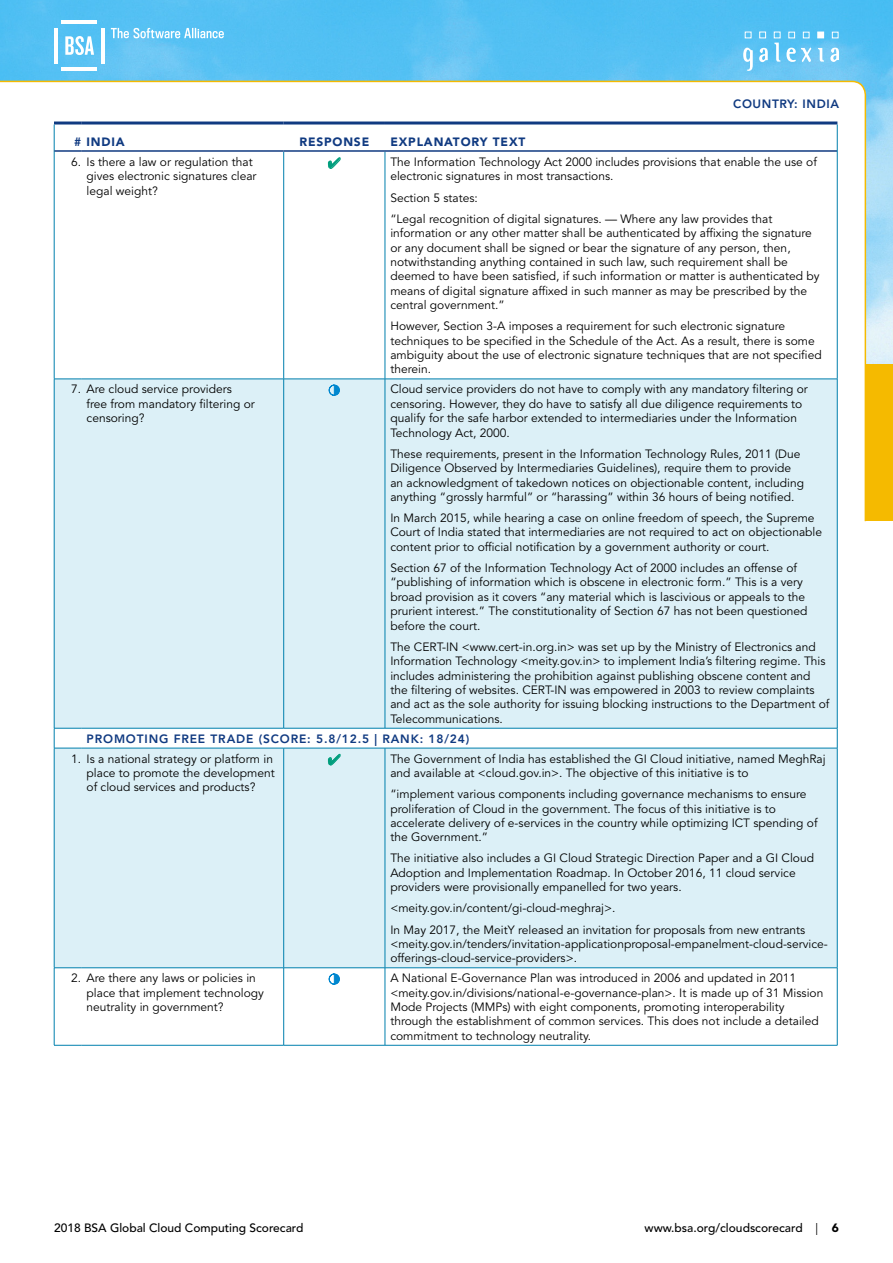
<style>
.page{position:relative;width:893px;height:1263px;background:#fff}
.page>*{position:absolute;margin:0;border:0;box-sizing:border-box;transform-origin:0 0}
.t1{font:12px/14.4px "Avenir LT Std";color:#000}
.t2{font:500 12px "Avenir LT Std";color:#000}
.t3{font:800 12px "Avenir LT Std";letter-spacing:.07em;color:#103a81}
.t4{font:900 12px "Avenir LT Std";letter-spacing:.07em;color:#103a81}
.s1{font-weight:400}
.s2{font-weight:900}
</style>
<div class="page">
<img style="left:0;top:0;width:893px;height:364px">
<hr style="left:101px;top:28px;width:4px;height:35px;background:#fff">
<hr style="left:62px;top:20px;width:35px;height:4px;background:#fff">
<hr style="left:54px;top:28px;width:3px;height:35px;background:#fff">
<hr style="left:62px;top:68px;width:35px;height:3px;background:#fff">
<svg style="left:65px;top:28px;width:159px;height:27px"></svg>
<svg style="left:818px;top:48px;width:6px;height:14px"></svg>
<svg style="left:830px;top:48px;width:9px;height:14px"></svg>
<svg style="left:832px;top:32px;width:6px;height:6px"></svg>
<div style="left:817px;top:32px;width:7px;height:6px;border:1px solid #fff"></div>
<svg style="left:743px;top:32px;width:68px;height:39px"></svg>
<div style="left:865px;top:364px;width:28px;height:157px;background:#f5ba00"></div>
<svg style="left:0;top:80px;width:867px;height:443px"></svg>
<div style="left:55px;top:380px;width:782px;height:587px;background:#dcf0f7"></div>
<hr style="left:283px;top:152px;width:1px;height:227px;background:#007fad">
<hr style="left:385px;top:152px;width:1px;height:227px;background:#007fad">
<hr style="left:283px;top:968px;width:1px;height:77px;background:#007fad">
<hr style="left:385px;top:968px;width:1px;height:77px;background:#007fad">
<hr style="left:283px;top:379px;width:1px;height:349px;background:#007fad">
<hr style="left:385px;top:379px;width:1px;height:349px;background:#007fad">
<hr style="left:283px;top:748px;width:1px;height:219px;background:#007fad">
<hr style="left:385px;top:748px;width:1px;height:219px;background:#007fad">
<hr style="left:54px;top:151px;width:1px;height:228px;background:#007fad">
<hr style="left:54px;top:968px;width:1px;height:77px;background:#007fad">
<hr style="left:54px;top:122px;width:27px;height:3px;background:#103a81">
<hr style="left:81px;top:122px;width:203px;height:3px;background:#103a81">
<hr style="left:284px;top:122px;width:101px;height:3px;background:#103a81">
<hr style="left:385px;top:122px;width:452px;height:3px;background:#103a81">
<svg style="left:54px;top:125px;width:1px;height:25px"></svg>
<hr style="left:54px;top:150px;width:27px;height:2px;background:#103a81">
<hr style="left:81px;top:150px;width:203px;height:2px;background:#103a81">
<hr style="left:284px;top:150px;width:101px;height:2px;background:#103a81">
<hr style="left:385px;top:150px;width:452px;height:2px;background:#103a81">
<svg style="left:837px;top:125px;width:1px;height:26px"></svg>
<svg style="left:55px;top:379px;width:26px;height:1px"></svg>
<hr style="left:54px;top:379px;width:1px;height:349px;background:#007fad">
<hr style="left:81px;top:379px;width:203px;height:1px;background:#007fad">
<hr style="left:284px;top:379px;width:101px;height:1px;background:#007fad">
<hr style="left:385px;top:379px;width:452px;height:1px;background:#007fad">
<hr style="left:81px;top:728px;width:203px;height:1px;background:#007fad">
<hr style="left:284px;top:728px;width:101px;height:1px;background:#007fad">
<hr style="left:385px;top:728px;width:452px;height:1px;background:#007fad">
<svg style="left:837px;top:728px;width:1px;height:20px"></svg>
<svg style="left:54px;top:728px;width:27px;height:21px"></svg>
<hr style="left:54px;top:748px;width:1px;height:219px;background:#007fad">
<hr style="left:81px;top:748px;width:203px;height:1px;background:#007fad">
<hr style="left:284px;top:748px;width:101px;height:1px;background:#007fad">
<hr style="left:385px;top:748px;width:452px;height:1px;background:#007fad">
<svg style="left:54px;top:967px;width:27px;height:1px"></svg>
<hr style="left:81px;top:967px;width:203px;height:1px;background:#007fad">
<hr style="left:284px;top:967px;width:101px;height:1px;background:#007fad">
<hr style="left:385px;top:967px;width:452px;height:1px;background:#007fad">
<svg style="left:54px;top:1045px;width:27px;height:1px"></svg>
<hr style="left:81px;top:1045px;width:203px;height:1px;background:#007fad">
<hr style="left:284px;top:1045px;width:101px;height:1px;background:#007fad">
<hr style="left:385px;top:1045px;width:452px;height:1px;background:#007fad">
<hr style="left:837px;top:151px;width:1px;height:228px;background:#007fad">
<hr style="left:837px;top:379px;width:1px;height:349px;background:#007fad">
<hr style="left:837px;top:748px;width:1px;height:219px;background:#007fad">
<hr style="left:837px;top:968px;width:1px;height:77px;background:#007fad">
<svg style="left:328px;top:384px;width:12px;height:12px"></svg>
<svg style="left:328px;top:973px;width:12px;height:12px"></svg>
<svg style="left:328px;top:157px;width:13px;height:12px"></svg>
<svg style="left:328px;top:753px;width:13px;height:13px"></svg>
<p class="t3" style="left:733px;top:97px;width:38px">COUNTRY</p>
<p class="t3" style="left:794px;top:97px;width:46px">: INDIA</p>
<p class="t4" style="left:74px;top:134px;width:52px"># INDIA</p>
<p class="t4" style="left:299px;top:134px;width:71px">RESPONSE</p>
<p class="t4" style="left:390px;top:134px;width:137px">EXPLANATORY TEXT</p>
<p class="t1" style="left:87px;top:155px;width:171px;text-indent:-15px">6. Is there a law or regulation that gives electronic signatures clear legal weight?</p>
<p class="t1" style="left:390px;top:155px;width:428px">The Information Technology Act 2000 includes provisions that enable the use of electronic signatures in most transactions.</p>
<p class="t1" style="left:390px;top:187px;width:383px;line-height:21.1px">Section 5 states:<br>“Legal recognition of digital signatures. — Where any law provides that</p>
<p class="t1" style="left:390px;top:226px;width:431px">information or any other matter shall be authenticated by affixing the signature or any document shall be signed or bear the signature of any person, then, notwithstanding anything contained in such law, such requirement shall be deemed to have been satisfied, if such information or matter is authenticated by means of digital signature affixed in such manner as may be prescribed by the central government.”</p>
<p class="t1" style="left:390px;top:319px;width:433px">However, Section 3-A imposes a requirement for such electronic signature techniques to be specified in the Schedule of the Act. As a result, there is some ambiguity about the use of electronic signature techniques that are not specified therein.</p>
<p class="t1" style="left:87px;top:382px;width:170px;text-indent:-15px">7. Are cloud service providers free from mandatory filtering or censoring?</p>
<p class="t1" style="left:390px;top:382px;width:419px">Cloud service providers do not have to comply with any mandatory filtering or censoring. However, they do have to satisfy all due diligence requirements to qualify for the safe harbor extended to intermediaries under the Information Technology Act, 2000.</p>
<p class="t1" style="left:390px;top:447px;width:415px">These requirements, present in the Information Technology Rules, 2011 (Due Diligence Observed by Intermediaries Guidelines), require them to provide an acknowledgment of takedown notices on objectionable content, including anything “grossly harmful” or “harassing” within 36 hours of being notified.</p>
<p class="t1" style="left:390px;top:511px;width:433px">In March 2015, while hearing a case on online freedom of speech, the Supreme<br>Court of India stated that intermediaries are not required to act on objectionable content prior to official notification by a government authority or court.</p>
<p class="t1" style="left:390px;top:561px;width:419px">Section 67 of the Information Technology Act of 2000 includes an offense of “publishing of information which is obscene in electronic form.” This is a very broad provision as it covers “any material which is lascivious or appeals to the prurient interest.” The constitutionality of Section 67 has not been questioned before the court.</p>
<p class="t1" style="left:390px;top:640px;width:441px">The CERT-IN &lt;www.cert-in.org.in&gt; was set up by the Ministry of Electronics and Information Technology &lt;meity.gov.in&gt; to implement India’s filtering regime. This includes administering the prohibition against publishing obscene content and the filtering of websites. CERT-IN was empowered in 2003 to review complaints and act as the sole authority for issuing blocking instructions to the Department of Telecommunications.</p>
<p class="t3" style="left:87px;top:731px;width:384px">PROMOTING FREE TRADE (SCORE: 5.8/12.5 | RANK: 18/24)</p>
<p class="t1" style="left:87px;top:751px;width:190px;text-indent:-15px">1. Is a national strategy or platform in place to promote the development of cloud services and products?</p>
<p class="t1" style="left:390px;top:751px;width:437px">The Government of India has established the GI Cloud initiative, named MeghRaj and available at &lt;cloud.gov.in&gt;. The objective of this initiative is to</p>
<p class="t1" style="left:390px;top:787px;width:429px">“implement various components including governance mechanisms to ensure proliferation of Cloud in the government. The focus of this initiative is to accelerate delivery of e-services in the country while optimizing ICT spending of the Government.”</p>
<p class="t1" style="left:390px;top:851px;width:425px">The initiative also includes a GI Cloud Strategic Direction Paper and a GI Cloud<br>Adoption and Implementation Roadmap. In October 2016, 11 cloud service providers were provisionally empanelled for two years.</p>
<p class="t1" style="left:390px;top:898px;width:416px;line-height:21.1px">&lt;meity.gov.in/content/gi-cloud-meghraj&gt;.<br>In May 2017, the MeitY released an invitation for proposals from new entrants</p>
<p class="t1" style="left:390px;top:937px;width:439px">&lt;meity.gov.in/tenders/invitation-applicationproposal-empanelment-cloud-service&shy;offerings-cloud-service-providers&gt;.</p>
<p class="t1" style="left:87px;top:971px;width:179px;text-indent:-15px">2. Are there any laws or policies in place that implement technology neutrality in government?</p>
<p class="t1" style="left:390px;top:971px;width:434px">A National E-Governance Plan was introduced in 2006 and updated in 2011 &lt;meity.gov.in/divisions/national-e-governance-plan&gt;. It is made up of 31 Mission Mode Projects (MMPs) with eight components, promoting interoperability through the establishment of common services. This does not include a detailed commitment to technology neutrality.</p>
<p class="t2" style="left:54px;top:1220px;width:251px">2018 BSA Global Cloud Computing Scorecard</p>
<p class="t2" style="left:645px;top:1220px;width:196px">www.bsa.org/cloudscorecard <span class="s1">|</span> <span class="s2">6</span></p>
</div>
